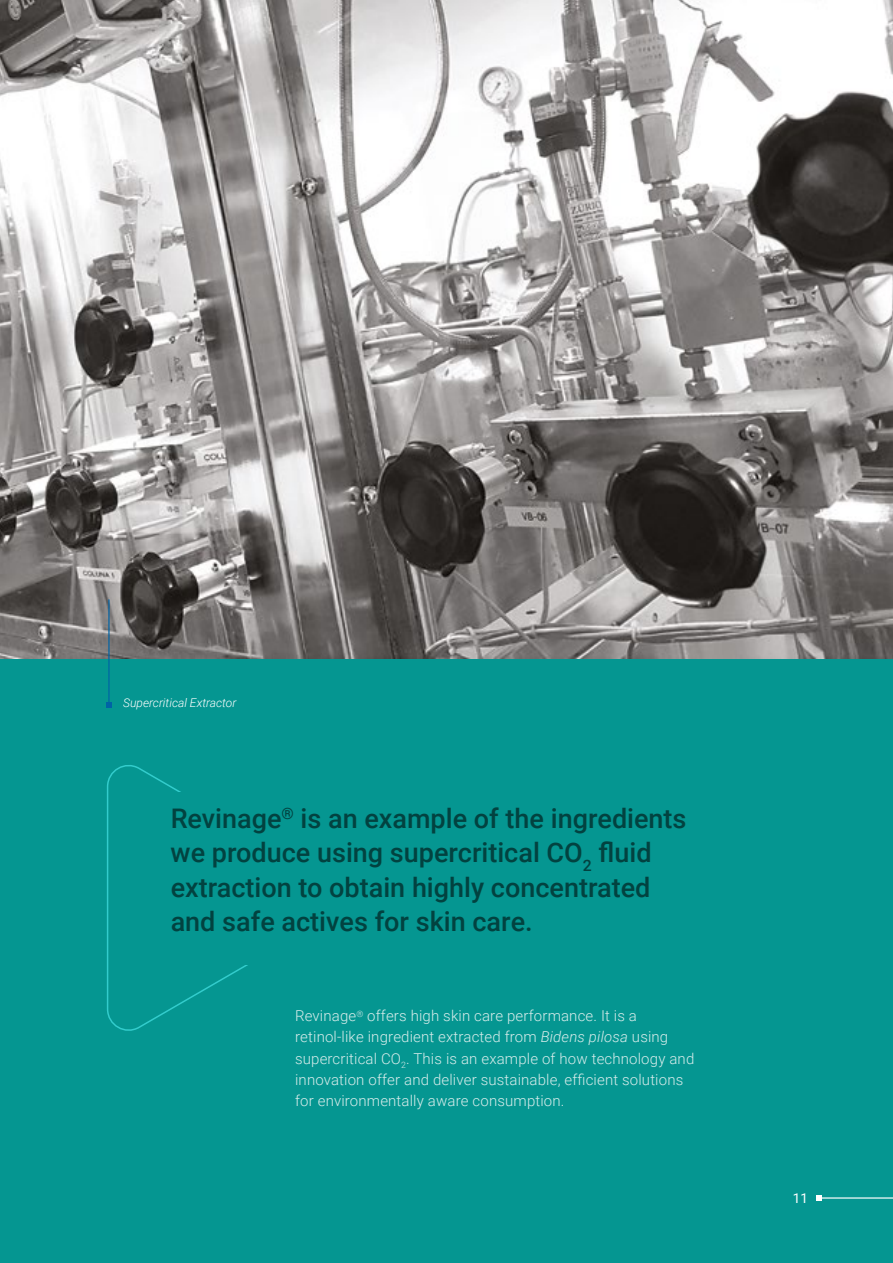
<style>
.page{position:relative;width:893px;height:1263px;background:#059691}
.page>*{position:absolute;margin:0;border:0;box-sizing:border-box;transform-origin:0 0}
.t1{font:500 27px/34.5px "Roboto";color:#024240}
.t2{font:300 15px/21px "Roboto";letter-spacing:.01em;color:#d6ecea}
.t3{font:13.5px "Roboto";color:#fff}
.t4{font:italic 300 12px "Roboto";color:#fff}
.s1{font-style:italic}
</style>
<div class="page">
<img style="left:0;top:0;width:893px;height:658px">
<svg style="left:107px;top:765px;width:141px;height:266px"></svg>
<div style="left:133px;top:792px;width:419px;height:173px;background:#059691"></div>
<hr style="left:108px;top:599px;width:2px;height:105px;background:#0063a5">
<svg style="left:106px;top:702px;width:6px;height:5px"></svg>
<hr style="left:819px;top:1197px;width:74px;height:1px;background:#fff">
<svg style="left:816px;top:1195px;width:6px;height:6px"></svg>
<p class="t4" style="left:123px;top:694px;width:115px">Supercritical Extractor</p>
<h1 class="t1" style="left:171px;top:800px;width:517px">Revinage<sup>®</sup> is an example of the ingredients we produce using supercritical CO<sub>2</sub> fluid extraction to obtain highly concentrated and safe actives for skin care.</h1>
<p class="t2" style="left:295px;top:1005px;width:401px">Revinage<sup>®</sup> offers high skin care performance. It is a retinol-like ingredient extracted from <span class="s1">Bidens pilosa</span> using supercritical CO<sub>2</sub>. This is an example of how technology and innovation offer and deliver sustainable, efficient solutions for environmentally aware consumption.</p>
<p class="t3" style="left:793px;top:1189px;width:17px">11</p>
</div>
